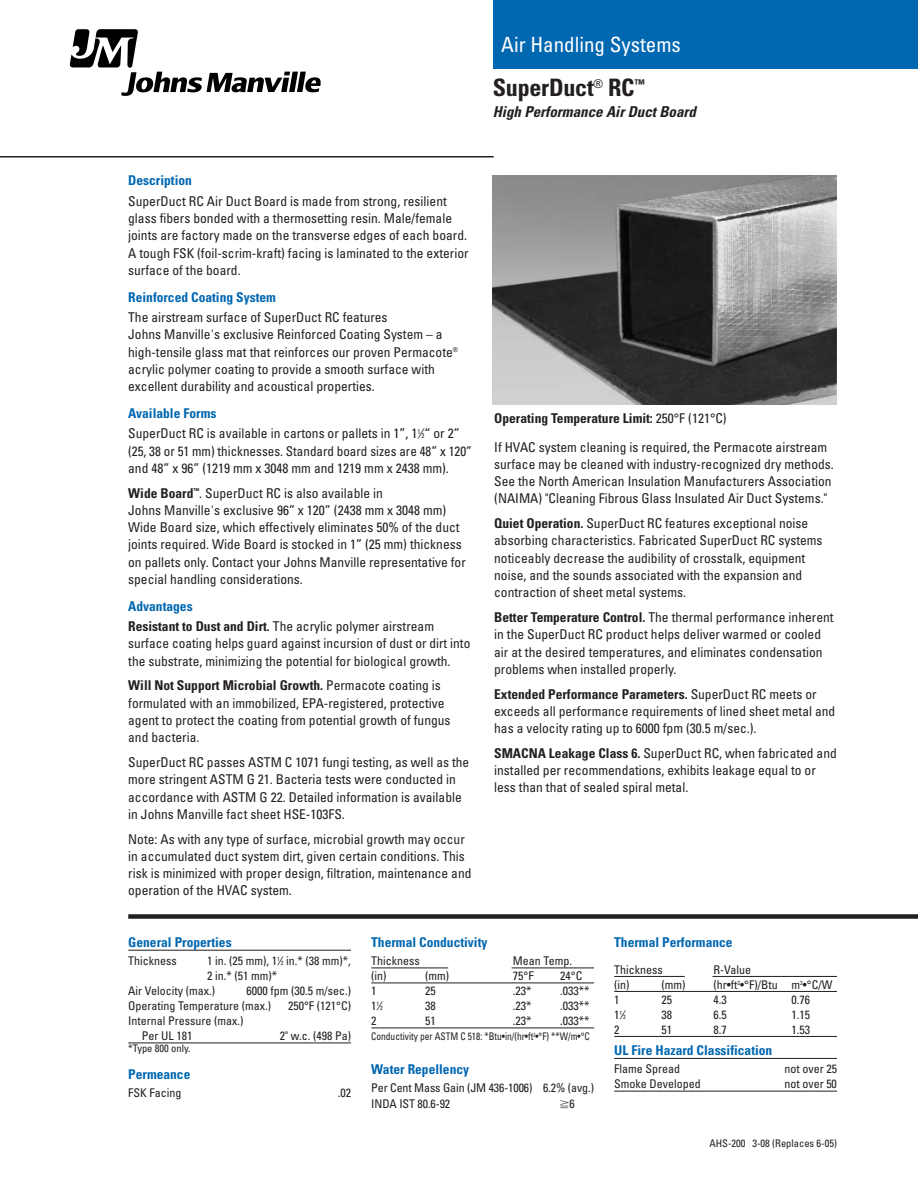
<style>
.page{position:relative;width:918px;height:1188px;background:#fff}
.page>*{position:absolute;margin:0;border:0;box-sizing:border-box;transform-origin:0 0}
.t1{font:700 condensed 24px "Univers";letter-spacing:-.01em;color:#231f20}
.t2{font:condensed 21px "Univers";color:#fff}
.t3{font:italic 700 condensed 15px "Univers";color:#231f20}
.t4{font:condensed 13.5px/17.2px "Univers";color:#231f20}
.t5{font:700 condensed 13.5px "Univers";color:#0067b1}
.t6{font:condensed 12px/15px "Univers";color:#231f20}
.t7{font:12px "Mathematical Pi One";color:#231f20}
.t8{font:condensed 10.5px "Univers";color:#231f20;scale:.9 1}
.t9{font:condensed 10.5px "Univers";color:#231f20}
.s1{font-weight:700;color:#0067b1}
.s2{font-size:6.75px}
.s3{font-weight:700}
.s4{font-size:6px}
.s5{font-family:"Univers";font-stretch:condensed}
</style>
<div class="page">
<img style="left:493px;top:176px;width:344px;height:229px">
<svg style="left:70px;top:29px;width:251px;height:67px"></svg>
<div style="left:494px;top:0;width:424px;height:69px;background:#0067b1"></div>
<hr style="left:0;top:156px;width:494px;height:2px;background:#231f20">
<div style="left:128px;top:914px;width:790px;height:5px;background:#231f20"></div>
<hr style="left:128px;top:950px;width:223px;height:1px;background:#231f20">
<hr style="left:128px;top:1043px;width:223px;height:1px;background:#231f20">
<hr style="left:371px;top:968px;width:77px;height:1px;background:#231f20">
<hr style="left:512px;top:968px;width:82px;height:1px;background:#231f20">
<hr style="left:371px;top:983px;width:223px;height:1px;background:#231f20">
<hr style="left:371px;top:1028px;width:223px;height:1px;background:#231f20">
<hr style="left:614px;top:976px;width:71px;height:1px;background:#231f20">
<hr style="left:712px;top:976px;width:125px;height:1px;background:#231f20">
<hr style="left:614px;top:991px;width:223px;height:1px;background:#231f20">
<hr style="left:614px;top:1036px;width:223px;height:1px;background:#231f20">
<hr style="left:614px;top:1058px;width:223px;height:1px;background:#231f20">
<hr style="left:614px;top:1091px;width:223px;height:1px;background:#231f20">
<h2 class="t2" style="left:501px;top:37px;width:181px">Air Handling Systems</h2>
<p class="t5" style="left:128px;top:175px;width:65px">Description</p>
<p class="t4" style="left:128px;top:194px;width:342px">SuperDuct RC Air Duct Board is made from strong, resilient glass fibers bonded with a thermosetting resin. Male/female joints are factory made on the transverse edges of each board.<br>A tough FSK (foil-scrim-kraft) facing is laminated to the exterior surface of the board.</p>
<p class="t5" style="left:128px;top:292px;width:149px">Reinforced Coating System</p>
<p class="t4" style="left:128px;top:310px;width:332px">The airstream surface of SuperDuct RC features<br>Johns Manville's exclusive Reinforced Coating System – a high-tensile glass mat that reinforces our proven Permacote<sup>® </sup>acrylic polymer coating to provide a smooth surface with excellent durability and acoustical properties.</p>
<p class="t4" style="left:128px;top:404px;width:333px;line-height:20.5px"><span class="s1">Available Forms<br></span>SuperDuct RC is available in cartons or pallets in 1”, 1<sup>1</sup>⁄<span class="s2">2</span>“ or 2”</p>
<p class="t4" style="left:128px;top:443px;width:345px">(25, 38 or 51 mm) thicknesses. Standard board sizes are 48” x 120” and 48” x 96” (1219 mm x 3048 mm and 1219 mm x 2438 mm).</p>
<p class="t4" style="left:128px;top:485px;width:339px"><span class="s3">Wide Board</span><sup>™</sup>. SuperDuct RC is also available in<br>Johns Manville's exclusive 96” x 120” (2438 mm x 3048 mm)<br>Wide Board size, which effectively eliminates 50% of the duct joints required. Wide Board is stocked in 1” (25 mm) thickness on pallets only. Contact your Johns Manville representative for special handling considerations.</p>
<p class="t4" style="left:128px;top:597px;width:307px;line-height:20.5px"><span class="s1">Advantages<br></span><span class="s3">Resistant to Dust and Dirt.</span> The acrylic polymer airstream</p>
<p class="t4" style="left:128px;top:636px;width:344px">surface coating helps guard against incursion of dust or dirt into the substrate, minimizing the potential for biological growth.</p>
<p class="t4" style="left:128px;top:678px;width:324px"><span class="s3">Will Not Support Microbial Growth.</span> Permacote coating is formulated with an immobilized, EPA-registered, protective agent to protect the coating from potential growth of fungus and bacteria.</p>
<p class="t4" style="left:128px;top:755px;width:343px">SuperDuct RC passes ASTM C 1071 fungi testing, as well as the more stringent ASTM G 21. Bacteria tests were conducted in accordance with ASTM G 22. Detailed information is available in Johns Manville fact sheet HSE-103FS.</p>
<p class="t4" style="left:128px;top:831px;width:345px">Note: As with any type of surface, microbial growth may occur in accumulated duct system dirt, given certain conditions. This risk is minimized with proper design, filtration, maintenance and operation of the HVAC system.</p>
<h1 class="t1" style="left:493px;top:79px;width:153px">SuperDuct<sup>®</sup> RC<sup>™</sup></h1>
<p class="t3" style="left:493px;top:106px;width:208px">High Performance AirDuctBoard</p>
<p class="t4" style="left:494px;top:404px;width:335px;line-height:29.1px"><span class="s3">Operating Temperature Limit:</span> 250°F (121°C)<br>If HVAC system cleaning is required, the Permacote airstream</p>
<p class="t4" style="left:494px;top:457px;width:341px">surface may be cleaned with industry-recognized dry methods.<br>See the North American Insulation Manufacturers Association (NAIMA) "Cleaning Fibrous Glass Insulated Air Duct Systems."</p>
<p class="t4" style="left:494px;top:516px;width:330px"><span class="s3">Quiet Operation.</span> SuperDuct RC features exceptional noise absorbing characteristics. Fabricated SuperDuct RC systems noticeably decrease the audibility of crosstalk, equipment noise, and the sounds associated with the expansion and contraction of sheet metal systems.</p>
<p class="t4" style="left:494px;top:610px;width:341px"><span class="s3">Better Temperature Control.</span> The thermal performance inherent in the SuperDuct RC product helps deliver warmed or cooled air at the desired temperatures, and eliminates condensation problems when installed properly.</p>
<p class="t4" style="left:494px;top:686px;width:343px"><span class="s3">Extended Performance Parameters.</span> SuperDuct RC meets or exceeds all performance requirements of lined sheet metal and has a velocity rating up to 6000 fpm (30.5 m/sec.).</p>
<p class="t4" style="left:494px;top:746px;width:344px"><span class="s3">SMACNA Leakage Class 6.</span> SuperDuct RC, when fabricated and installed per recommendations, exhibits leakage equal to or less than that of sealed spiral metal.</p>
<p class="t5" style="left:128px;top:937px;width:105px">General Properties</p>
<p class="t6" style="left:128px;top:955px;width:50px">Thickness</p>
<p class="t6" style="left:207px;top:955px;width:145px">1 in. (25 mm), 1<sup>1</sup>⁄<span class="s4">2</span> in.* (38 mm)*,</p>
<p class="t6" style="left:207px;top:970px;width:71px">2 in.* (51 mm)*</p>
<p class="t6" style="left:128px;top:985px;width:88px">Air Velocity (max.)</p>
<p class="t6" style="left:128px;top:985px;width:224px;text-indent:118px">6000 fpm (30.5 m/sec.)<br>Operating Temperature (max.)</p>
<p class="t6" style="left:288px;top:1000px;width:64px">250°F (121°C)</p>
<p class="t6" style="left:142px;top:1015px;width:103px;text-indent:-14px">Internal Pressure (max.)<br>Per UL 181</p>
<p class="t6" style="left:280px;top:1030px;width:73px">2" w.c. (498 Pa)</p>
<p class="t9" style="left:128px;top:1045px;width:64px">*Type 800 only.</p>
<p class="t5" style="left:128px;top:1069px;width:64px">Permeance</p>
<p class="t6" style="left:128px;top:1087px;width:55px">FSK Facing</p>
<p class="t6" style="left:338px;top:1087px;width:15px">.02</p>
<p class="t5" style="left:371px;top:937px;width:118px">Thermal Conductivity</p>
<p class="t6" style="left:371px;top:955px;width:50px">Thickness</p>
<p class="t6" style="left:513px;top:955px;width:61px">Mean Temp.</p>
<p class="t6" style="left:371px;top:970px;width:17px">(in)</p>
<p class="t6" style="left:425px;top:970px;width:25px">(mm)</p>
<p class="t6" style="left:513px;top:970px;width:22px">75°F</p>
<p class="t6" style="left:560px;top:970px;width:24px">24°C</p>
<p class="t6" style="left:371px;top:985px;width:7px">1</p>
<p class="t6" style="left:425px;top:985px;width:12px">25</p>
<p class="t6" style="left:513px;top:985px;width:20px">.23*</p>
<p class="t6" style="left:560px;top:985px;width:31px">.033**</p>
<p class="t6" style="left:371px;top:1000px;width:13px">1<sup>1</sup>⁄<span class="s4">2</span></p>
<p class="t6" style="left:425px;top:1000px;width:12px">38</p>
<p class="t6" style="left:513px;top:1000px;width:20px">.23*</p>
<p class="t6" style="left:560px;top:1000px;width:31px">.033**</p>
<p class="t6" style="left:371px;top:1015px;width:7px">2</p>
<p class="t6" style="left:425px;top:1015px;width:12px">51</p>
<p class="t6" style="left:513px;top:1015px;width:20px">.23*</p>
<p class="t6" style="left:560px;top:1015px;width:31px">.033**</p>
<p class="t8" style="left:371px;top:1033px;width:244px">Conductivity per ASTM C 518: *Btu•in/(hr•ft<sup>2</sup>•°F) **W/m•°C</p>
<p class="t5" style="left:371px;top:1064px;width:99px">Water Repellency</p>
<p class="t6" style="left:371px;top:1082px;width:224px">Per Cent Mass Gain (JM 436-1006) 6.2% (avg.)<br>INDA IST 80.6-92</p>
<p class="t7" style="left:560px;top:1098px;width:17px">-<span class="s5">6</span></p>
<p class="t5" style="left:614px;top:937px;width:120px">Thermal Performance</p>
<p class="t6" style="left:614px;top:963px;width:50px">Thickness</p>
<p class="t6" style="left:714px;top:963px;width:39px">R-Value</p>
<p class="t6" style="left:614px;top:978px;width:17px">(in)</p>
<p class="t6" style="left:661px;top:978px;width:172px">(mm) (hr•ft<sup>2</sup>•°F)/Btu m<sup>2</sup>•°C/W</p>
<p class="t6" style="left:614px;top:993px;width:7px">1</p>
<p class="t6" style="left:661px;top:993px;width:12px">25</p>
<p class="t6" style="left:714px;top:993px;width:15px">4.3</p>
<p class="t6" style="left:792px;top:993px;width:20px">0.76</p>
<p class="t6" style="left:614px;top:1008px;width:13px">1<sup>1</sup>⁄<span class="s4">2</span></p>
<p class="t6" style="left:661px;top:1008px;width:12px">38</p>
<p class="t6" style="left:714px;top:1008px;width:15px">6.5</p>
<p class="t6" style="left:792px;top:1008px;width:20px">1.15</p>
<p class="t6" style="left:614px;top:1023px;width:7px">2</p>
<p class="t6" style="left:661px;top:1023px;width:12px">51</p>
<p class="t6" style="left:714px;top:1023px;width:15px">8.7</p>
<p class="t6" style="left:792px;top:1023px;width:20px">1.53</p>
<p class="t5" style="left:614px;top:1045px;width:160px">UL Fire Hazard Classification</p>
<p class="t6" style="left:614px;top:1063px;width:67px">Flame Spread</p>
<p class="t6" style="left:784px;top:1063px;width:54px">not over 25</p>
<p class="t6" style="left:614px;top:1078px;width:88px">Smoke Developed</p>
<p class="t6" style="left:784px;top:1078px;width:54px">not over 50</p>
<p class="t9" style="left:709px;top:1140px;width:129px">AHS-200 3-08 (Replaces 6-05)</p>
</div>
